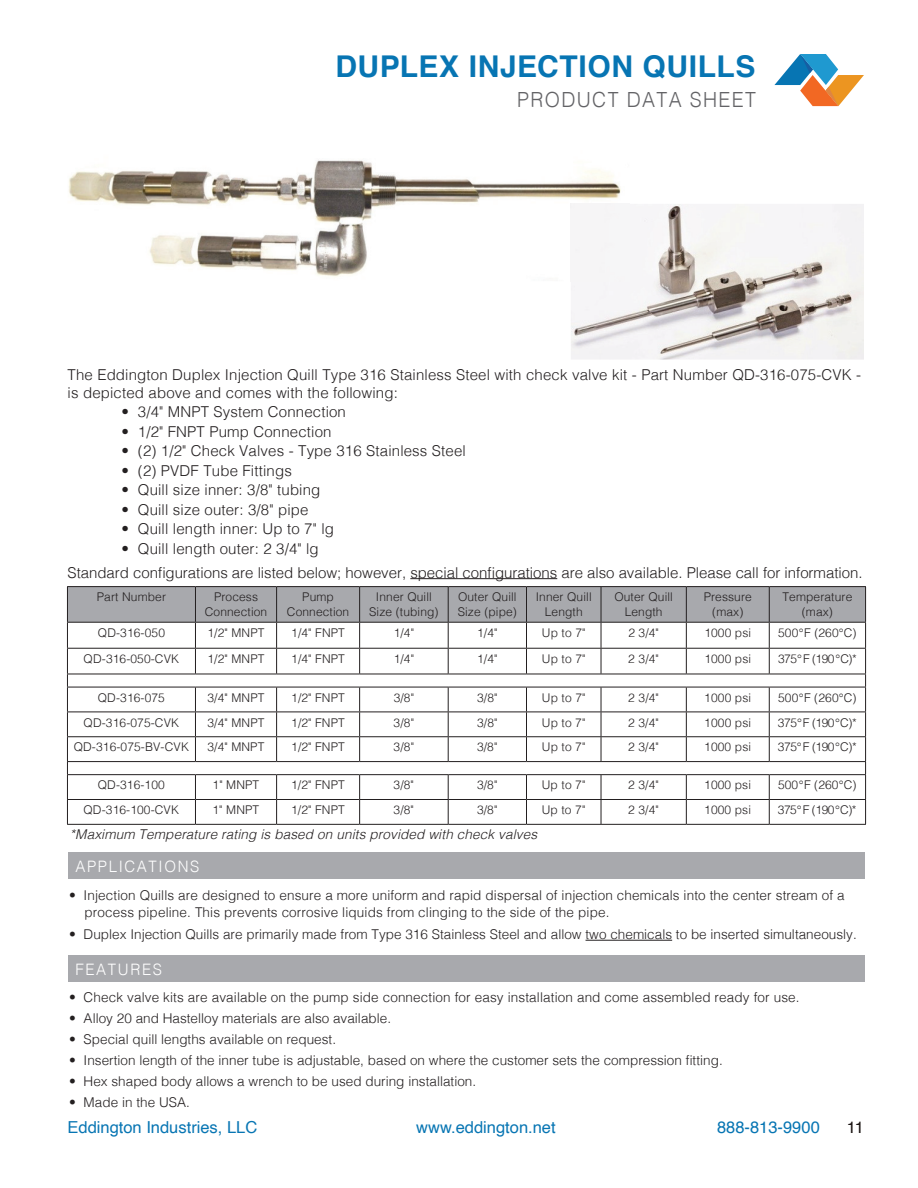
<style>
.page{position:relative;width:918px;height:1188px;background:#fff}
.page>*{position:absolute;margin:0;border:0;box-sizing:border-box;transform-origin:0 0}
.t1{font:700 30px "Helvetica";letter-spacing:.02em;color:#0775b3}
.t2{font:300 20.85px "Helvetica";letter-spacing:.07em;color:#636366;scale:.93 1}
.t3{font:16.5px "Helvetica";color:#0775b3}
.t4{font:16.5px "Helvetica";color:#1b1513}
.t5{font:300 15.75px "Helvetica";letter-spacing:.11em;color:#fff;scale:.95 1}
.t6{font:300 15px/18px "Helvetica";letter-spacing:.01em;color:#231f20}
.t7{font:300 13.5px/16.5px "Helvetica";color:#231f20}
.t8{font:italic 300 13.5px "Helvetica";letter-spacing:.01em;color:#231f20}
.t9{font:300 12px/15px "Helvetica";letter-spacing:.01em;color:#231f20;text-align:center}
</style>
<div class="page">
<svg style="left:774px;top:54px;width:90px;height:52px"></svg>
<img style="left:69px;top:160px;width:552px;height:117px">
<img style="left:571px;top:204px;width:293px;height:156px">
<div style="left:571px;top:204px;width:58px;height:77px;background:#f6f5f6"></div>
<hr style="left:410px;top:578px;width:147px;height:1px;background:#231f20">
<div style="left:68px;top:852px;width:797px;height:27px;background:#a8a9ad"></div>
<hr style="left:67px;top:586px;width:128px;height:1px;background:#231f20">
<hr style="left:195px;top:586px;width:82px;height:1px;background:#231f20">
<hr style="left:277px;top:586px;width:83px;height:1px;background:#231f20">
<hr style="left:360px;top:586px;width:88px;height:1px;background:#231f20">
<hr style="left:448px;top:586px;width:78px;height:1px;background:#231f20">
<hr style="left:526px;top:586px;width:75px;height:1px;background:#231f20">
<hr style="left:601px;top:586px;width:85px;height:1px;background:#231f20">
<hr style="left:686px;top:586px;width:83px;height:1px;background:#231f20">
<hr style="left:769px;top:586px;width:97px;height:1px;background:#231f20">
<svg style="left:67px;top:587px;width:799px;height:237px"></svg>
<hr style="left:67px;top:824px;width:128px;height:1px;background:#231f20">
<hr style="left:195px;top:824px;width:82px;height:1px;background:#231f20">
<hr style="left:277px;top:824px;width:83px;height:1px;background:#231f20">
<hr style="left:360px;top:824px;width:88px;height:1px;background:#231f20">
<hr style="left:448px;top:824px;width:78px;height:1px;background:#231f20">
<hr style="left:526px;top:824px;width:75px;height:1px;background:#231f20">
<hr style="left:601px;top:824px;width:85px;height:1px;background:#231f20">
<hr style="left:686px;top:824px;width:83px;height:1px;background:#231f20">
<hr style="left:769px;top:824px;width:97px;height:1px;background:#231f20">
<div style="left:68px;top:955px;width:797px;height:27px;background:#a8a9ad"></div>
<hr style="left:586px;top:940px;width:86px;height:1px;background:#231f20">
<h1 class="t1" style="left:335px;top:42px;width:422px">DUPLEX INJECTION QUILLS</h1>
<h2 class="t2" style="left:517px;top:81px;width:258px">PRODUCT DATA SHEET</h2>
<p class="t6" style="left:68px;top:364px;width:795px">The Eddington Duplex Injection Quill Type 316 Stainless Steel with check valve kit - Part Number QD-316-075-CVK - is depicted above and comes with the following:</p>
<p class="t6" style="left:122px;top:402px;width:226px">• 3/4" MNPT System Connection</p>
<p class="t6" style="left:122px;top:421px;width:211px">• 1/2" FNPT Pump Connection</p>
<p class="t6" style="left:122px;top:441px;width:346px">• (2) 1/2" Check Valves - Type 316 Stainless Steel</p>
<p class="t6" style="left:122px;top:460px;width:172px">• (2) PVDF Tube Fittings</p>
<p class="t6" style="left:122px;top:480px;width:200px">• Quill size inner: 3/8" tubing</p>
<p class="t6" style="left:122px;top:499px;width:188px">• Quill size outer: 3/8" pipe</p>
<p class="t6" style="left:122px;top:519px;width:214px">• Quill length inner: Up to 7" lg</p>
<p class="t6" style="left:68px;top:535px;width:797px;line-height:24px;text-indent:54px">• Quill length outer: 2 3/4" lg<br>Standard configurations are listed below; however, special configurations are also available. Please call for information.</p>
<p class="t9" style="left:97px;top:589px;width:71px">Part Number</p>
<p class="t9" style="left:205px;top:589px;width:64px">Process<br>Connection</p>
<p class="t9" style="left:287px;top:589px;width:64px">Pump<br>Connection</p>
<p class="t9" style="left:369px;top:589px;width:71px">Inner Quill<br>Size (tubing)</p>
<p class="t9" style="left:458px;top:589px;width:61px;text-align:left">Outer Quill<br>Size (pipe)</p>
<p class="t9" style="left:536px;top:589px;width:57px">Inner Quill<br>Length</p>
<p class="t9" style="left:614px;top:589px;width:60px">Outer Quill<br>Length</p>
<p class="t9" style="left:704px;top:589px;width:50px">Pressure (max)</p>
<p class="t9" style="left:782px;top:589px;width:71px">Temperature (max)</p>
<p class="t9" style="left:98px;top:624px;width:69px">QD-316-050</p>
<p class="t9" style="left:208px;top:624px;width:58px">1/2" MNPT</p>
<p class="t9" style="left:291px;top:624px;width:55px">1/4" FNPT</p>
<p class="t9" style="left:394px;top:624px;width:22px">1/4"</p>
<p class="t9" style="left:477px;top:624px;width:22px">1/4"</p>
<p class="t9" style="left:542px;top:624px;width:45px">Up to 7"</p>
<p class="t9" style="left:628px;top:624px;width:32px">2 3/4"</p>
<p class="t9" style="left:704px;top:624px;width:48px">1000 psi</p>
<p class="t9" style="left:778px;top:624px;width:80px">500 ° F (260° C)</p>
<p class="t9" style="left:84px;top:650px;width:97px">QD-316-050-CVK</p>
<p class="t9" style="left:208px;top:650px;width:58px">1/2" MNPT</p>
<p class="t9" style="left:291px;top:650px;width:55px">1/4" FNPT</p>
<p class="t9" style="left:394px;top:650px;width:22px">1/4"</p>
<p class="t9" style="left:477px;top:650px;width:22px">1/4"</p>
<p class="t9" style="left:542px;top:650px;width:45px">Up to 7"</p>
<p class="t9" style="left:628px;top:650px;width:32px">2 3/4"</p>
<p class="t9" style="left:704px;top:650px;width:48px">1000 psi</p>
<p class="t9" style="left:778px;top:650px;width:80px">375 ° F (190 ° C)*</p>
<p class="t9" style="left:98px;top:689px;width:69px">QD-316-075</p>
<p class="t9" style="left:207px;top:689px;width:58px">3/4" MNPT</p>
<p class="t9" style="left:291px;top:689px;width:55px">1/2" FNPT</p>
<p class="t9" style="left:394px;top:689px;width:22px">3/8"</p>
<p class="t9" style="left:477px;top:689px;width:22px">3/8"</p>
<p class="t9" style="left:542px;top:689px;width:45px">Up to 7"</p>
<p class="t9" style="left:628px;top:689px;width:32px">2 3/4"</p>
<p class="t9" style="left:704px;top:689px;width:48px">1000 psi</p>
<p class="t9" style="left:778px;top:689px;width:80px">500 ° F (260° C)</p>
<p class="t9" style="left:84px;top:714px;width:97px">QD-316-075-CVK</p>
<p class="t9" style="left:207px;top:714px;width:58px">3/4" MNPT</p>
<p class="t9" style="left:291px;top:714px;width:55px">1/2" FNPT</p>
<p class="t9" style="left:394px;top:714px;width:22px">3/8"</p>
<p class="t9" style="left:477px;top:714px;width:22px">3/8"</p>
<p class="t9" style="left:542px;top:714px;width:45px">Up to 7"</p>
<p class="t9" style="left:628px;top:714px;width:32px">2 3/4"</p>
<p class="t9" style="left:704px;top:714px;width:48px">1000 psi</p>
<p class="t9" style="left:778px;top:714px;width:80px">375 ° F (190 ° C)*</p>
<p class="t9" style="left:74px;top:739px;width:117px">QD-316-075-BV-CVK</p>
<p class="t9" style="left:207px;top:739px;width:58px">3/4" MNPT</p>
<p class="t9" style="left:291px;top:739px;width:55px">1/2" FNPT</p>
<p class="t9" style="left:394px;top:739px;width:22px">3/8"</p>
<p class="t9" style="left:477px;top:739px;width:22px">3/8"</p>
<p class="t9" style="left:542px;top:739px;width:45px">Up to 7"</p>
<p class="t9" style="left:628px;top:739px;width:32px">2 3/4"</p>
<p class="t9" style="left:704px;top:739px;width:48px">1000 psi</p>
<p class="t9" style="left:778px;top:739px;width:80px">375 ° F (190 ° C)*</p>
<p class="t9" style="left:98px;top:777px;width:69px">QD-316-100</p>
<p class="t9" style="left:213px;top:777px;width:48px">1" MNPT</p>
<p class="t9" style="left:291px;top:777px;width:55px">1/2" FNPT</p>
<p class="t9" style="left:394px;top:777px;width:22px">3/8"</p>
<p class="t9" style="left:477px;top:777px;width:22px">3/8"</p>
<p class="t9" style="left:542px;top:777px;width:45px">Up to 7"</p>
<p class="t9" style="left:628px;top:777px;width:32px">2 3/4"</p>
<p class="t9" style="left:704px;top:777px;width:48px">1000 psi</p>
<p class="t9" style="left:778px;top:777px;width:80px">500 ° F (260° C)</p>
<p class="t9" style="left:84px;top:802px;width:97px">QD-316-100-CVK</p>
<p class="t9" style="left:213px;top:802px;width:48px">1" MNPT</p>
<p class="t9" style="left:291px;top:802px;width:55px">1/2" FNPT</p>
<p class="t9" style="left:394px;top:802px;width:22px">3/8"</p>
<p class="t9" style="left:477px;top:802px;width:22px">3/8"</p>
<p class="t9" style="left:542px;top:802px;width:45px">Up to 7"</p>
<p class="t9" style="left:628px;top:802px;width:32px">2 3/4"</p>
<p class="t9" style="left:704px;top:802px;width:48px">1000 psi</p>
<p class="t9" style="left:778px;top:802px;width:80px">375 ° F (190 ° C)*</p>
<p class="t8" style="left:70px;top:822px;width:469px">*Maximum Temperature rating is based on units provided with check valves</p>
<p class="t5" style="left:75px;top:853px;width:132px">APPLICATIONS</p>
<p class="t7" style="left:85px;top:886px;width:762px;text-indent:-16px">• Injection Quills are designed to ensure a more uniform and rapid dispersal of injection chemicals into the center stream of a process pipeline. This prevents corrosive liquids from clinging to the side of the pipe.</p>
<p class="t7" style="left:69px;top:925px;width:789px">• Duplex Injection Quills are primarily made from Type 316 Stainless Steel and allow two chemicals to be inserted simultaneously.</p>
<p class="t5" style="left:75px;top:956px;width:93px">FEATURES</p>
<p class="t7" style="left:69px;top:988px;width:732px">• Check valve kits are available on the pump side connection for easy installation and come assembled ready for use.</p>
<p class="t7" style="left:69px;top:1009px;width:324px">• Alloy 20 and Hastelloy materials are also available.</p>
<p class="t7" style="left:69px;top:1030px;width:269px">• Special quill lengths available on request.</p>
<p class="t7" style="left:69px;top:1051px;width:655px">• Insertion length of the inner tube is adjustable, based on where the customer sets the compression fitting.</p>
<p class="t7" style="left:69px;top:1072px;width:409px">• Hex shaped body allows a wrench to be used during installation.</p>
<p class="t7" style="left:69px;top:1093px;width:122px">• Made in the USA.</p>
<p class="t3" style="left:68px;top:1114px;width:191px">Eddington Industries, LLC</p>
<p class="t3" style="left:416px;top:1114px;width:141px">www.eddington.net</p>
<p class="t3" style="left:717px;top:1114px;width:104px">888-813-9900</p>
<p class="t4" style="left:847px;top:1114px;width:19px">11</p>
</div>
